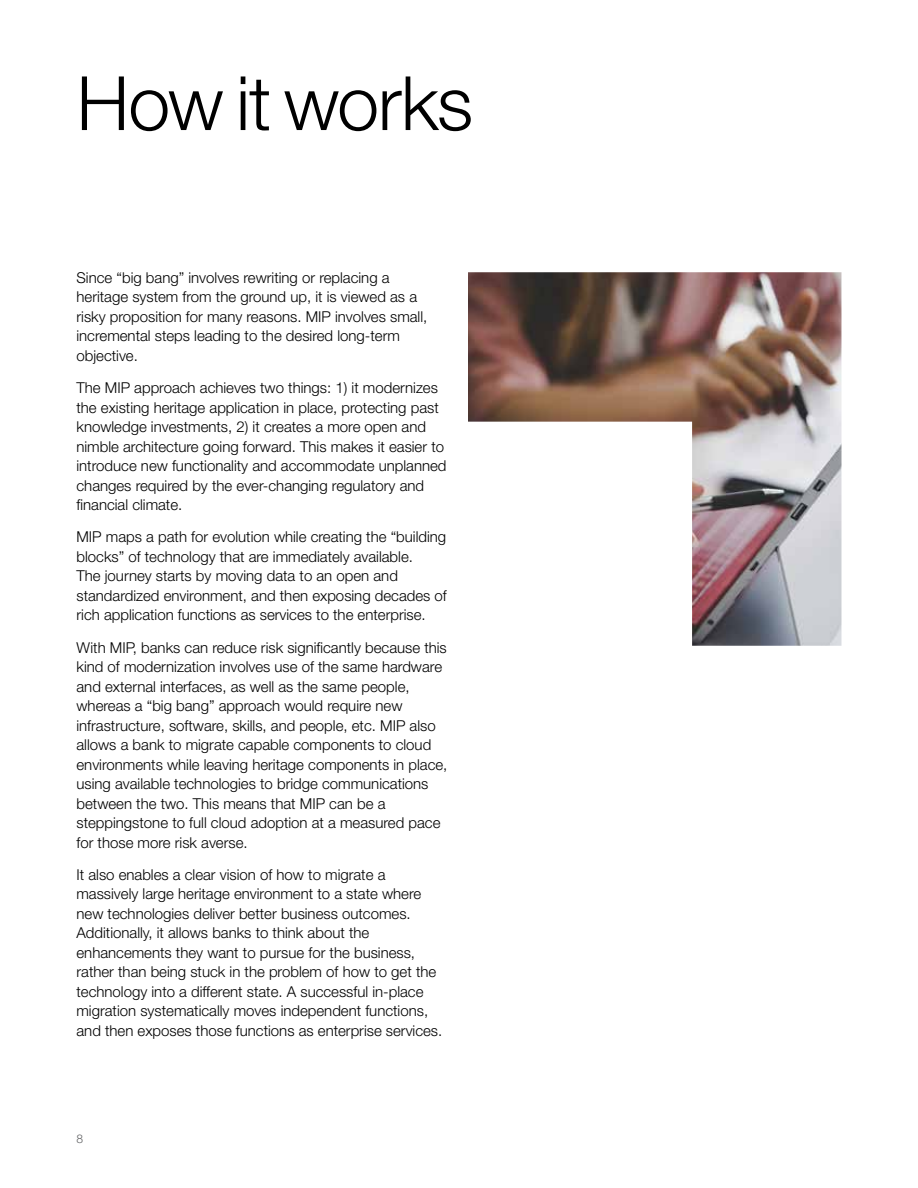
<style>
.page{position:relative;width:918px;height:1188px;background:#fff}
.page>*{position:absolute;margin:0;border:0;box-sizing:border-box;transform-origin:0 0}
.t1{font:300 75px "Helvetica Neue LT Pro";letter-spacing:-.015em;color:#000}
.t2{font:300 15px/19.5px "Helvetica Neue LT Std";color:#000}
.t3{font:300 12px "Helvetica Neue LT Pro";color:#636466}
</style>
<div class="page">
<img style="left:468px;top:272px;width:374px;height:374px">
<h1 class="t1" style="left:76px;top:58px;width:398px">How it works</h1>
<p class="t2" style="left:76px;top:268px;width:352px">Since “big bang” involves rewriting or replacing a heritage system from the ground up, it is viewed as a risky proposition for many reasons. MIP involves small, incremental steps leading to the desired long-term objective.</p>
<p class="t2" style="left:76px;top:378px;width:372px">The MIP approach achieves two things: 1) it modernizes the existing heritage application in place, protecting past knowledge investments, 2) it creates a more open and nimble architecture going forward. This makes it easier to introduce new functionality and accommodate unplanned changes required by the ever-changing regulatory and financial climate.</p>
<p class="t2" style="left:76px;top:527px;width:372px">MIP maps a path for evolution while creating the “building blocks” of technology that are immediately available.<br>The journey starts by moving data to an open and standardized environment, and then exposing decades of rich application functions as services to the enterprise.</p>
<p class="t2" style="left:76px;top:637px;width:372px">With MIP, banks can reduce risk significantly because this kind of modernization involves use of the same hardware and external interfaces, as well as the same people, whereas a “big bang” approach would require new infrastructure, software, skills, and people, etc. MIP also allows a bank to migrate capable components to cloud environments while leaving heritage components in place, using available technologies to bridge communications between the two. This means that MIP can be a steppingstone to full cloud adoption at a measured pace for those more risk averse.</p>
<p class="t2" style="left:76px;top:865px;width:367px">It also enables a clear vision of how to migrate a massively large heritage environment to a state where new technologies deliver better business outcomes.<br>Additionally, it allows banks to think about the enhancements they want to pursue for the business, rather than being stuck in the problem of how to get the technology into a different state. A successful in-place migration systematically moves independent functions, and then exposes those functions as enterprise services.</p>
<p class="t3" style="left:76px;top:1131px;width:8px">8</p>
</div>
